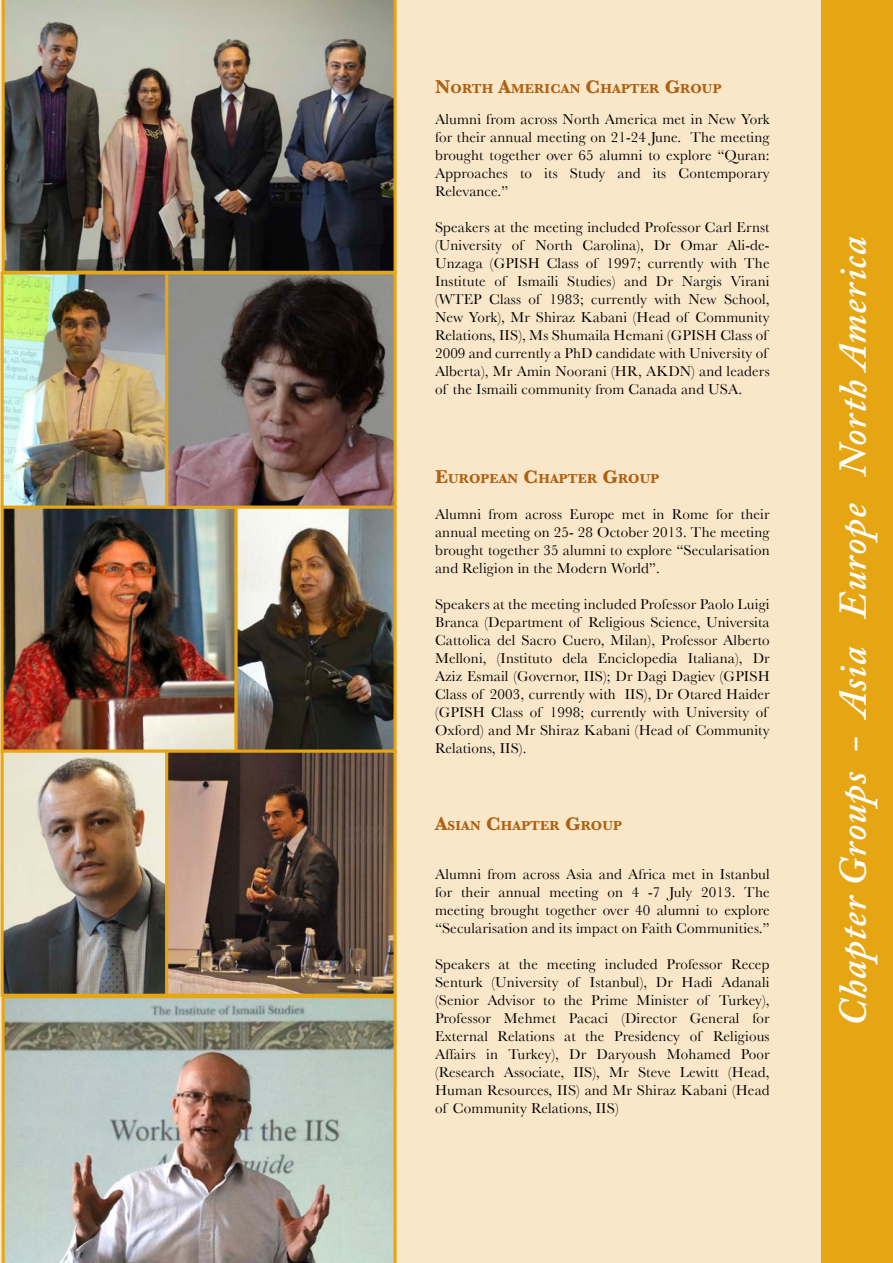
<style>
.page{position:relative;width:893px;height:1263px;background:#fff}
.page>*{position:absolute;margin:0;border:0;box-sizing:border-box;transform-origin:0 0}
.t1{font:italic 600 39px "Adobe Caslon Pro";letter-spacing:.025em;color:#fff}
.t2{font:15px/18px "Baskerville";letter-spacing:.01em;color:#000;text-align:justify}
.t3{font:700 13.65px "Baskerville";letter-spacing:.015em;color:#af6010}
.s1{font-size:19.5px}
</style>
<div class="page">
<div style="left:0;top:0;width:846px;height:1263px;background:#fae7c9"></div>
<img style="left:5px;top:275px;width:388px;height:718px">
<img style="left:2px;top:0;width:395px;height:271px">
<div style="left:822px;top:0;width:71px;height:1263px;background:#e6a513"></div>
<div style="left:1px;top:271px;width:167px;height:238px;border:3px solid #e6a513"></div>
<div style="left:1px;top:506px;width:237px;height:247px;border:3px solid #e6a513"></div>
<div style="left:1px;top:750px;width:167px;height:247px;border:3px solid #e6a513"></div>
<div style="left:165px;top:271px;width:232px;height:238px;border:3px solid #e6a513"></div>
<div style="left:235px;top:506px;width:162px;height:247px;border:3px solid #e6a513"></div>
<div style="left:165px;top:750px;width:232px;height:247px;border:3px solid #e6a513"></div>
<img style="left:2px;top:995px;width:395px;height:268px">
<p class="t3" style="left:435px;top:80px;width:288px"><span class="s1">N</span>ORTH <span class="s1">A</span>MERICAN <span class="s1">C</span>HAPTER <span class="s1">G</span>ROUP</p>
<p class="t2" style="left:435px;top:110px;width:336px">Alumni from across North America met in New York for their annual meeting on 21-24 June. The meeting brought together over 65 alumni to explore “Quran:<br>Approaches to its Study and its Contemporary Relevance.”</p>
<p class="t2" style="left:435px;top:218px;width:336px;text-align:left">Speakers at the meeting included Professor Carl Ernst (University of North Carolina), Dr Omar Ali-de-Unzaga (GPISH Class of 1997; currently with The Institute of Ismaili Studies) and Dr Nargis Virani (WTEP Class of 1983; currently with New School, New York), Mr Shiraz Kabani (Head of Community Relations, IIS), Ms Shumaila Hemani (GPISH Class of 2009 and currently a PhD candidate with University of Alberta), Mr Amin Noorani (HR, AKDN) and leaders of the Ismaili community from Canada and USA.</p>
<p class="t3" style="left:435px;top:470px;width:226px"><span class="s1">E</span>UROPEAN <span class="s1">C</span>HAPTER <span class="s1">G</span>ROUP</p>
<p class="t2" style="left:435px;top:504px;width:336px">Alumni from across Europe met in Rome for their annual meeting on 25- 28 October 2013. The meeting brought together 35 alumni to explore “Secularisation and Religion in the Modern World”.</p>
<p class="t2" style="left:435px;top:594px;width:336px;text-align:left">Speakers at the meeting included Professor Paolo Luigi Branca (Department of Religious Science, Universita Cattolica del Sacro Cuero, Milan), Professor Alberto Melloni, (Instituto dela Enciclopedia Italiana), Dr Aziz Esmail (Governor, IIS); Dr Dagi Dagiev (GPISH Class of 2003, currently with IIS), Dr Otared Haider (GPISH Class of 1998; currently with University of Oxford) and Mr Shiraz Kabani (Head of Community Relations, IIS).</p>
<p class="t3" style="left:435px;top:817px;width:188px"><span class="s1">A</span>SIAN <span class="s1">C</span>HAPTER <span class="s1">G</span>ROUP</p>
<p class="t2" style="left:435px;top:865px;width:336px">Alumni from across Asia and Africa met in Istanbul for their annual meeting on 4 -7 July 2013. The meeting brought together over 40 alumni to explore “Secularisation and its impact on Faith Communities.”</p>
<p class="t2" style="left:435px;top:955px;width:336px">Speakers at the meeting included Professor Recep Senturk (University of Istanbul), Dr Hadi Adanali (Senior Advisor to the Prime Minister of Turkey), Professor Mehmet Pacaci (Director General for External Relations at the Presidency of Religious Affairs in Turkey), Dr Daryoush Mohamed Poor (Research Associate, IIS), Mr Steve Lewitt (Head, Human Resources, IIS) and Mr Shiraz Kabani (Head of Community Relations, IIS)</p>
<h1 class="t1" style="left:830px;top:1026px;width:790px;rotate:-90deg">Chapter Groups - Asia Europe North America</h1>
</div>
